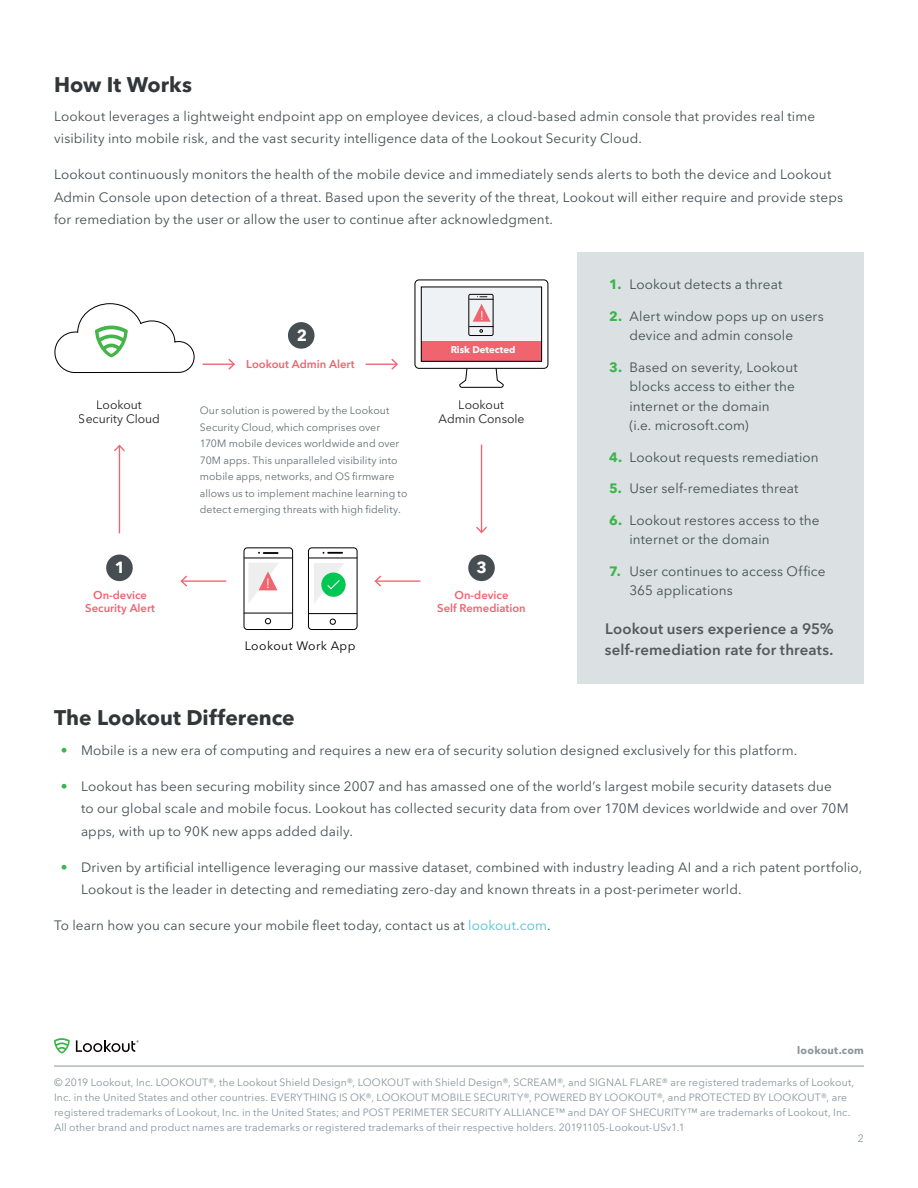
<style>
.page{position:relative;width:918px;height:1188px;background:#fff}
.page>*{position:absolute;margin:0;border:0;box-sizing:border-box;transform-origin:0 0}
.BodyCopy_Header{font:700 21px "Avenir Next LT Pro";color:#313738}
.t1{font:700 16.05px "Avenir Next LT Pro";color:#fff}
.Lookout_Quote{font:600 15px/21px "Avenir Next LT Pro";letter-spacing:.01em;color:#53595c}
.BodyCopy{font:13.5px/22.5px "Avenir Next LT Pro";letter-spacing:.01em;color:#444d51}
.t2{font:13.5px "Avenir Next LT Pro";color:#fff}
.t3{font:12.75px "Avenir Next LT Pro";color:#fff}
.t4{font:12.15px/14.5px "Avenir Next LT Pro";color:#231f20;text-align:center}
.t5{font:12.15px "Avenir Next LT Pro";letter-spacing:.035em;color:#000}
.t6{font:600 11.25px/13.5px "Avenir Next LT Pro";color:#f06470;text-align:center}
.t7{font:10.5px/15px "Avenir Next LT Pro";letter-spacing:.01em;color:#88969c}
.SideNote_BodyCopy{font:10.5px/16.5px "Avenir Next LT Pro";letter-spacing:.005em;color:#646f74}
.t8{font:700 10.5px "Avenir Next LT Pro";letter-spacing:.02em;color:#88969c}
.t9{font:700 9.6px "Avenir Next LT Pro";color:#fff}
.s1{font-weight:700;color:#3ab54a}
.s2{color:#3ab54a}
.s3{color:#4ec3cf}
</style>
<div class="page">
<hr style="left:54px;top:1066px;width:810px;height:1px;background:#88969c">
<svg style="left:54px;top:1038px;width:16px;height:16px"></svg>
<svg style="left:76px;top:1040px;width:63px;height:12px"></svg>
<div style="left:577px;top:252px;width:287px;height:432px;background:#dbe1e2"></div>
<svg style="left:459px;top:369px;width:45px;height:19px"></svg>
<div style="left:414px;top:279px;width:134px;height:90px;border:1px solid #000;border-radius:4px"></div>
<div style="left:421px;top:287px;width:120px;height:74px;background:#eef2f4"></div>
<hr style="left:203px;top:364px;width:31px;height:1px;background:#f06470">
<svg style="left:228px;top:359px;width:7px;height:11px"></svg>
<hr style="left:366px;top:364px;width:31px;height:1px;background:#f06470">
<svg style="left:391px;top:359px;width:7px;height:11px"></svg>
<hr style="left:376px;top:580px;width:44px;height:2px;background:#f06470">
<svg style="left:374px;top:576px;width:7px;height:11px"></svg>
<hr style="left:182px;top:580px;width:44px;height:2px;background:#f06470">
<svg style="left:180px;top:576px;width:7px;height:11px"></svg>
<hr style="left:119px;top:446px;width:1px;height:87px;background:#f06470">
<svg style="left:114px;top:445px;width:11px;height:6px"></svg>
<hr style="left:481px;top:445px;width:1px;height:87px;background:#f06470">
<svg style="left:476px;top:527px;width:11px;height:6px"></svg>
<div style="left:106px;top:555px;width:27px;height:26px;background:#464e52;border-radius:50%"></div>
<div style="left:468px;top:555px;width:27px;height:26px;background:#464e52;border-radius:50%"></div>
<div style="left:288px;top:322px;width:27px;height:27px;background:#464e52;border-radius:50%"></div>
<svg style="left:54px;top:303px;width:141px;height:70px"></svg>
<div style="left:421px;top:341px;width:121px;height:20px;background:#f06470"></div>
<div style="left:421px;top:286px;width:121px;height:76px;border:1px solid #000"></div>
<div style="left:468px;top:294px;width:25px;height:42px;border:1px solid #030303;border-radius:2px"></div>
<svg style="left:469px;top:296px;width:25px;height:37px"></svg>
<hr style="left:308px;top:557px;width:49px;height:1px;background:#030303">
<svg style="left:330px;top:619px;width:6px;height:6px"></svg>
<svg style="left:323px;top:552px;width:20px;height:2px"></svg>
<hr style="left:308px;top:613px;width:49px;height:1px;background:#030303">
<div style="left:308px;top:547px;width:50px;height:83px;border:1px solid #030303;border-radius:3px"></div>
<svg style="left:321px;top:573px;width:25px;height:24px"></svg>
<svg style="left:314px;top:563px;width:30px;height:40px"></svg>
<hr style="left:244px;top:557px;width:49px;height:1px;background:#030303">
<svg style="left:258px;top:552px;width:21px;height:2px"></svg>
<div style="left:243px;top:547px;width:50px;height:83px;border:1px solid #030303;border-radius:3px"></div>
<svg style="left:265px;top:618px;width:6px;height:6px"></svg>
<hr style="left:244px;top:613px;width:48px;height:1px;background:#030303">
<svg style="left:249px;top:563px;width:29px;height:39px"></svg>
<p class="BodyCopy_Header" style="left:54px;top:71px;width:140px">How It Works</p>
<p class="BodyCopy" style="left:54px;top:105px;width:763px">Lookout leverages a lightweight endpoint app on employee devices, a cloud-based admin console that provides real time visibility into mobile risk, and the vast security intelligence data of the Lookout Security Cloud.</p>
<p class="BodyCopy" style="left:54px;top:163px;width:791px">Lookout continuously monitors the health of the mobile device and immediately sends alerts to both the device and Lookout<br>Admin Console upon detection of a threat. Based upon the severity of the threat, Lookout will either require and provide steps for remediation by the user or allow the user to continue after acknowledgment.</p>
<p class="t4" style="left:79px;top:397px;width:83px">Lookout<br>Security Cloud</p>
<p class="t1" style="left:296px;top:325px;width:12px">2</p>
<p class="t6" style="left:246px;top:357px;width:110px">Lookout Admin Alert</p>
<p class="SideNote_BodyCopy" style="left:200px;top:402px;width:209px">Our solution is powered by the Lookout Security Cloud, which comprises over 170M mobile devices worldwide and over 70M apps. This unparalleled visibility into mobile apps, networks, and OS firmware allows us to implement machine learning to detect emerging threats with high fidelity.</p>
<p class="t3" style="left:480px;top:307px;width:6px">!</p>
<p class="t9" style="left:451px;top:344px;width:66px">Risk Detected</p>
<p class="t4" style="left:439px;top:397px;width:88px">Lookout<br>Admin Console</p>
<p class="t1" style="left:114px;top:558px;width:12px">1</p>
<p class="t1" style="left:476px;top:558px;width:12px">3</p>
<p class="t2" style="left:266px;top:575px;width:6px">!</p>
<p class="t6" style="left:85px;top:588px;width:71px">On-device<br>Security Alert</p>
<p class="t6" style="left:437px;top:588px;width:90px">On-device<br>Self Remediation</p>
<p class="t5" style="left:245px;top:639px;width:112px">Lookout Work App</p>
<p class="BodyCopy" style="left:609px;top:273px;width:175px"><span class="s1">1.</span> Lookout detects a threat</p>
<p class="BodyCopy" style="left:629px;top:306px;width:196px;line-height:19.5px;text-indent:-20px"><span class="s1">2.</span> Alert window pops up on users device and admin console</p>
<p class="BodyCopy" style="left:629px;top:357px;width:170px;line-height:19.5px;text-indent:-20px"><span class="s1">3.</span> Based on severity, Lookout blocks access to either the internet or the domain<br>(i.e. microsoft.com)</p>
<p class="BodyCopy" style="left:609px;top:446px;width:211px"><span class="s1">4.</span> Lookout requests remediation</p>
<p class="BodyCopy" style="left:609px;top:477px;width:191px"><span class="s1">5.</span> User self-remediates threat</p>
<p class="BodyCopy" style="left:629px;top:510px;width:192px;line-height:19.5px;text-indent:-20px"><span class="s1">6.</span> Lookout restores access to the internet or the domain</p>
<p class="BodyCopy" style="left:629px;top:561px;width:197px;line-height:19.5px;text-indent:-20px"><span class="s1">7.</span> User continues to access Office<br>365 applications</p>
<p class="Lookout_Quote" style="left:605px;top:618px;width:231px">Lookout users experience a 95% self-remediation rate for threats.</p>
<p class="BodyCopy_Header" style="left:54px;top:705px;width:242px">The Lookout Difference</p>
<p class="BodyCopy" style="left:61px;top:739px;width:738px"><span class="s2">•</span> Mobile is a new era of computing and requires a new era of security solution designed exclusively for this platform.</p>
<p class="BodyCopy" style="left:81px;top:775px;width:769px;text-indent:-20px"><span class="s2">•</span> Lookout has been securing mobility since 2007 and has amassed one of the world’s largest mobile security datasets due<br>to our global scale and mobile focus. Lookout has collected security data from over 170M devices worldwide and over 70M apps, with up to 90K new apps added daily.</p>
<p class="BodyCopy" style="left:81px;top:856px;width:783px;text-indent:-20px"><span class="s2">•</span> Driven by artificial intelligence leveraging our massive dataset, combined with industry leading AI and a rich patent portfolio,<br>Lookout is the leader in detecting and remediating zero-day and known threats in a post-perimeter world.</p>
<p class="BodyCopy" style="left:54px;top:914px;width:498px">To learn how you can secure your mobile fleet today, contact us at <span class="s3">lookout.com</span>.</p>
<p class="t8" style="left:797px;top:1043px;width:68px">lookout.com</p>
<p class="t7" style="left:54px;top:1075px;width:802px">© 2019 Lookout, Inc. LOOKOUT®, the Lookout Shield Design®, LOOKOUT with Shield Design®, SCREAM®, and SIGNAL FLARE® are registered trademarks of Lookout, Inc. in the United States and other countries. EVERYTHING IS OK®, LOOKOUT MOBILE SECURITY®, POWERED BY LOOKOUT®, and PROTECTED BY LOOKOUT®, are registered trademarks of Lookout, Inc. in the United States; and POST PERIMETER SECURITY ALLIANCE™ and DAY OF SHECURITY™ are trademarks of Lookout, Inc.<br>All other brand and product names are trademarks or registered trademarks of their respective holders. 20191105-Lookout-USv1.1</p>
<p class="t7" style="left:858px;top:1131px;width:8px">2</p>
</div>
